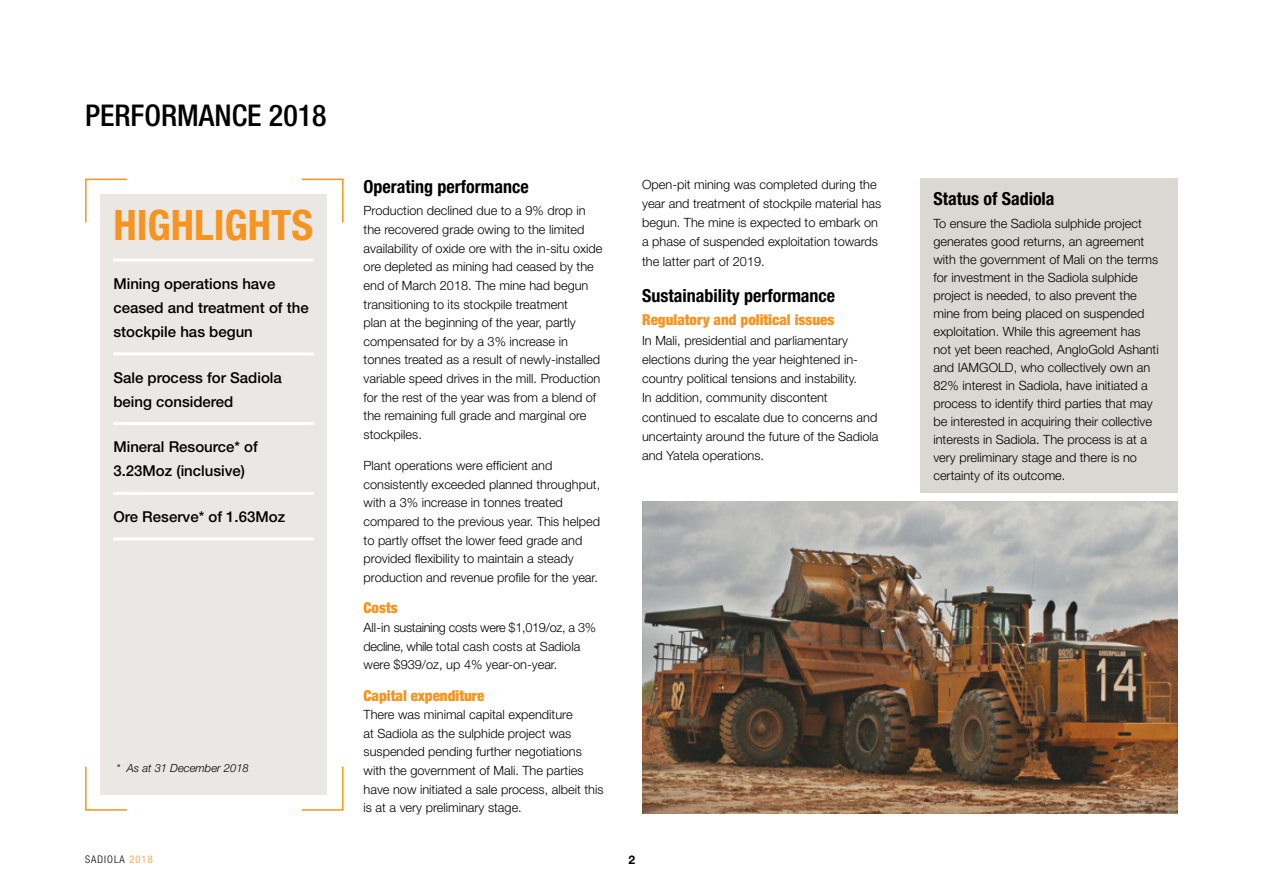
<style>
.page{position:relative;width:1263px;height:893px;background:#fff}
.page>*{position:absolute;margin:0;border:0;box-sizing:border-box;transform-origin:0 0}
._2019_Heading_LV1{font:700 condensed 42px "Helvetica Neue";color:#f7941e}
._2019_TOP_PAGE_LV1{font:500 condensed 30px "Helvetica Neue";color:#000}
._2019_Heading_LV1-2{font:700 condensed 18px "Helvetica Neue";color:#000}
._2019_Body_copy{font:500 15px/24px "Helvetica Neue";color:#000}
._2019_Heading_LV2{font:900 condensed 15px "Helvetica Neue";color:#f7941e}
._2019_Body_copy-2{font:300 12.75px/18.6px "Helvetica Neue";color:#000}
.t1{font:700 12px "Helvetica Neue";color:#000}
._2019_Footnote{font:italic 300 11.25px "Helvetica Neue";color:#000}
.t2{font:300 condensed 10.5px "Helvetica Neue";letter-spacing:.1em;color:#000}
.s1{color:#f7941e}
</style>
<div class="page">
<svg style="left:85px;top:178px;width:43px;height:46px"></svg>
<svg style="left:85px;top:765px;width:42px;height:46px"></svg>
<svg style="left:300px;top:178px;width:44px;height:45px"></svg>
<svg style="left:301px;top:766px;width:43px;height:45px"></svg>
<div style="left:101px;top:195px;width:226px;height:600px;background:#eae7e5"></div>
<hr style="left:113px;top:259px;width:201px;height:3px;background:#fff">
<hr style="left:113px;top:352px;width:201px;height:3px;background:#fff">
<hr style="left:113px;top:422px;width:201px;height:3px;background:#fff">
<hr style="left:113px;top:492px;width:201px;height:3px;background:#fff">
<hr style="left:113px;top:537px;width:201px;height:3px;background:#fff">
<div style="left:921px;top:179px;width:257px;height:314px;background:#dbd7d3"></div>
<img style="left:642px;top:502px;width:536px;height:312px">
<p class="_2019_TOP_PAGE_LV1" style="left:85px;top:97px;width:243px">PERFORMANCE 2018</p>
<p class="_2019_Heading_LV1" style="left:113px;top:200px;width:201px">HIGHLIGHTS</p>
<p class="_2019_Body_copy" style="left:113px;top:271px;width:197px">Mining operations have ceased and treatment of the stockpile has begun</p>
<p class="_2019_Body_copy" style="left:113px;top:365px;width:170px">Sale process for Sadiola being considered</p>
<p class="_2019_Body_copy" style="left:113px;top:435px;width:146px">Mineral Resource* of<br>3.23Moz (inclusive)</p>
<p class="_2019_Body_copy" style="left:113px;top:504px;width:173px">Ore Reserve* of 1.63Moz</p>
<p class="_2019_Footnote" style="left:117px;top:761px;width:134px">* As at 31 December 2018</p>
<p class="_2019_Heading_LV1-2" style="left:364px;top:175px;width:167px">Operating performance</p>
<p class="_2019_Body_copy-2" style="left:364px;top:201px;width:240px">Production declined due to a 9% drop in the recovered grade owing to the limited availability of oxide ore with the in-situ oxide ore depleted as mining had ceased by the end of March 2018. The mine had begun transitioning to its stockpile treatment<br>plan at the beginning of the year, partly compensated for by a 3% increase in tonnes treated as a result of newly-installed variable speed drives in the mill. Production for the rest of the year was from a blend of the remaining full grade and marginal ore stockpiles.</p>
<p class="_2019_Body_copy-2" style="left:364px;top:456px;width:238px">Plant operations were efficient and consistently exceeded planned throughput, with a 3% increase in tonnes treated compared to the previous year. This helped to partly offset the lower feed grade and provided flexibility to maintain a steady production and revenue profile for the year.</p>
<p class="_2019_Heading_LV2" style="left:364px;top:599px;width:36px">Costs</p>
<p class="_2019_Body_copy-2" style="left:364px;top:618px;width:234px">All-in sustaining costs were $1,019/oz, a 3% decline, while total cash costs at Sadiola were $939/oz, up 4% year-on-year.</p>
<p class="_2019_Heading_LV2" style="left:364px;top:686px;width:122px">Capital expenditure</p>
<p class="_2019_Body_copy-2" style="left:364px;top:705px;width:241px">There was minimal capital expenditure<br>at Sadiola as the sulphide project was suspended pending further negotiations with the government of Mali. The parties have now initiated a sale process, albeit this is at a very preliminary stage.</p>
<p class="_2019_Body_copy-2" style="left:642px;top:174px;width:241px;line-height:19.2px">Open-pit mining was completed during the year and treatment of stockpile material has begun. The mine is expected to embark on a phase of suspended exploitation towards the latter part of 2019.</p>
<p class="_2019_Heading_LV1-2" style="left:642px;top:285px;width:195px">Sustainability performance</p>
<p class="_2019_Heading_LV2" style="left:642px;top:311px;width:194px">Regulatory and political issues</p>
<p class="_2019_Body_copy-2" style="left:642px;top:330px;width:238px;line-height:19.2px">In Mali, presidential and parliamentary elections during the year heightened in&shy;country political tensions and instability.<br>In addition, community discontent continued to escalate due to concerns and uncertainty around the future of the Sadiola and Yatela operations.</p>
<p class="t2" style="left:85px;top:853px;width:69px">SADIOLA <span class="s1">2018</span></p>
<p class="t1" style="left:628px;top:852px;width:8px">2</p>
<p class="_2019_Heading_LV1-2" style="left:933px;top:188px;width:123px">Status of Sadiola</p>
<p class="_2019_Body_copy-2" style="left:933px;top:214px;width:227px;line-height:18px">To ensure the Sadiola sulphide project generates good returns, an agreement with the government of Mali on the terms for investment in the Sadiola sulphide project is needed, to also prevent the mine from being placed on suspended exploitation. While this agreement has not yet been reached, AngloGold Ashanti and IAMGOLD, who collectively own an 82% interest in Sadiola, have initiated a process to identify third parties that may be interested in acquiring their collective interests in Sadiola. The process is at a very preliminary stage and there is no certainty of its outcome.</p>
</div>
